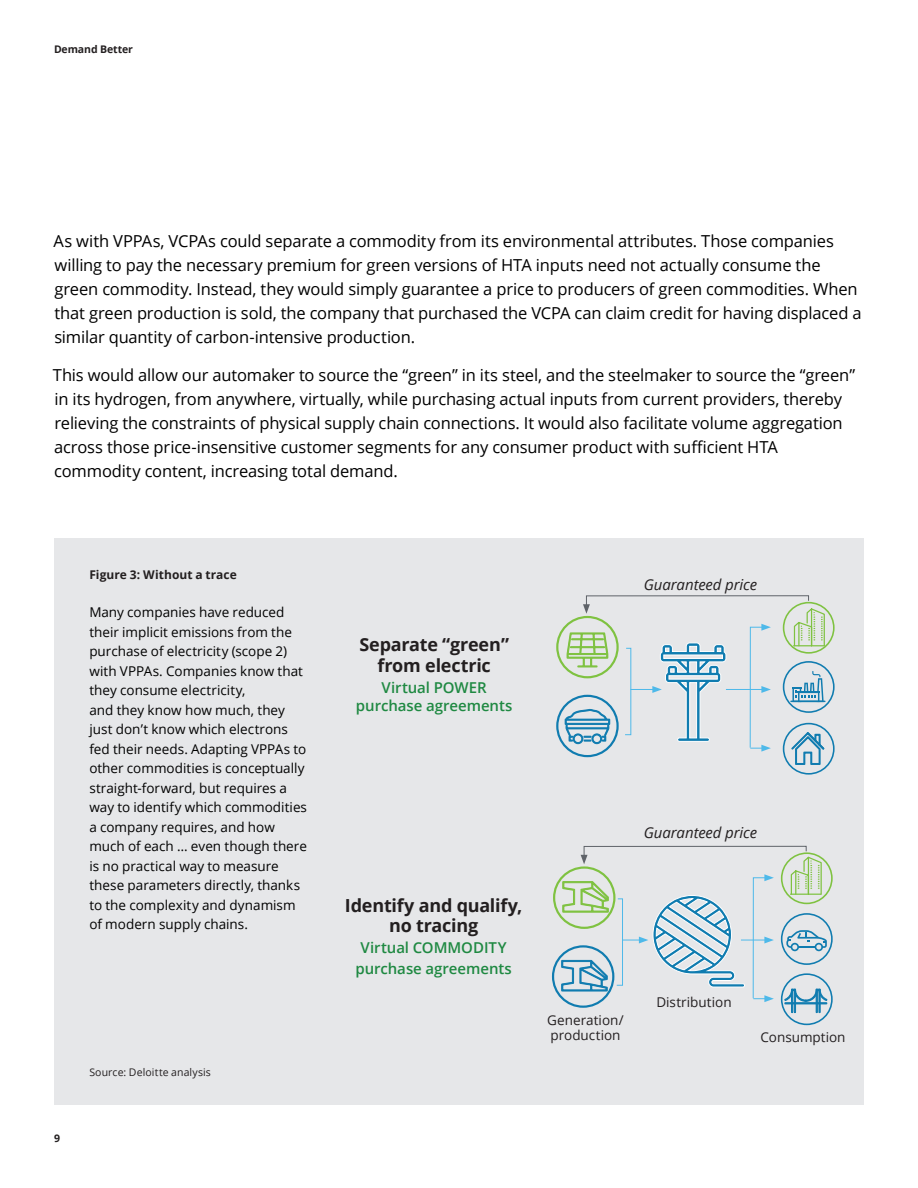
<style>
.page{position:relative;width:918px;height:1188px;background:#fff}
.page>*{position:absolute;margin:0;border:0;box-sizing:border-box;transform-origin:0 0}
.t1{font:700 18px/21px "Open Sans";letter-spacing:-.015em;color:#231f20;text-align:center}
.t2{font:16.5px/24px "Open Sans";letter-spacing:-.01em;color:#010101}
.t3{font:600 15px/18px "Open Sans";letter-spacing:-.005em;color:#1f8942;text-align:center}
.t4{font:italic 15px "Open Sans";letter-spacing:-.005em;color:#231f20}
.t5{font:13.5px/19.5px "Open Sans";color:#010101}
.t6{font:13.5px/15px "Open Sans";color:#231f20}
.t7{font:700 12px "Open Sans";letter-spacing:.005em;color:#231f20}
.t8{font:10.5px "Open Sans";letter-spacing:.01em;color:#231f20}
.t9{font:700 10.5px "Open Sans";letter-spacing:-.01em;color:#231f20}
</style>
<div class="page">
<div style="left:54px;top:538px;width:810px;height:566px;background:#e6e7e9"></div>
<svg style="left:556px;top:595px;width:279px;height:180px"></svg>
<svg style="left:552px;top:846px;width:281px;height:179px"></svg>
<p class="t9" style="left:54px;top:42px;width:80px">Demand Better</p>
<p class="t2" style="left:54px;top:229px;width:809px">As with VPPAs, VCPAs could separate a commodity from its environmental attributes. Those companies willing to pay the necessary premium for green versions of HTA inputs need not actually consume the green commodity. Instead, they would simply guarantee a price to producers of green commodities. When that green production is sold, the company that purchased the VCPA can claim credit for having displaced a similar quantity of carbon-intensive production.</p>
<p class="t2" style="left:53px;top:362px;width:804px">This would allow our automaker to source the “green” in its steel, and the steelmaker to source the “green” in its hydrogen, from anywhere, virtually, while purchasing actual inputs from current providers, thereby relieving the constraints of physical supply chain connections. It would also facilitate volume aggregation across those price-insensitive customer segments for any consumer product with sufficient HTA commodity content, increasing total demand.</p>
<h1 class="t7" style="left:89px;top:567px;width:149px">Figure 3: Without a trace</h1>
<p class="t5" style="left:89px;top:602px;width:219px">Many companies have reduced their implicit emissions from the purchase of electricity (scope 2) with VPPAs. Companies know that they consume electricity,<br>and they know how much, they just don’t know which electrons fed their needs. Adapting VPPAs to other commodities is conceptually straight-forward, but requires a way to identify which commodities a company requires, and how much of each … even though there is no practical way to measure these parameters directly, thanks to the complexity and dynamism of modern supply chains.</p>
<p class="t9" style="left:54px;top:1131px;width:7px">9</p>
<p class="t8" style="left:89px;top:1065px;width:123px">Source: Deloitte analysis</p>
<p class="t1" style="left:359px;top:634px;width:151px">Separate “green” from electric</p>
<p class="t3" style="left:356px;top:679px;width:158px">Virtual POWER purchase agreements</p>
<p class="t4" style="left:644px;top:574px;width:115px">Guaranteed price</p>
<p class="t1" style="left:345px;top:895px;width:179px;line-height:19.5px">Identify and qualify, no tracing</p>
<p class="t3" style="left:355px;top:936px;width:158px;line-height:21px">Virtual COMMODITY purchase agreements</p>
<p class="t4" style="left:644px;top:822px;width:115px">Guaranteed price</p>
<p class="t6" style="left:547px;top:1013px;width:78px">Generation/ production</p>
<p class="t6" style="left:656px;top:995px;width:77px">Distribution</p>
<p class="t6" style="left:761px;top:1029px;width:87px">Consumption</p>
</div>
